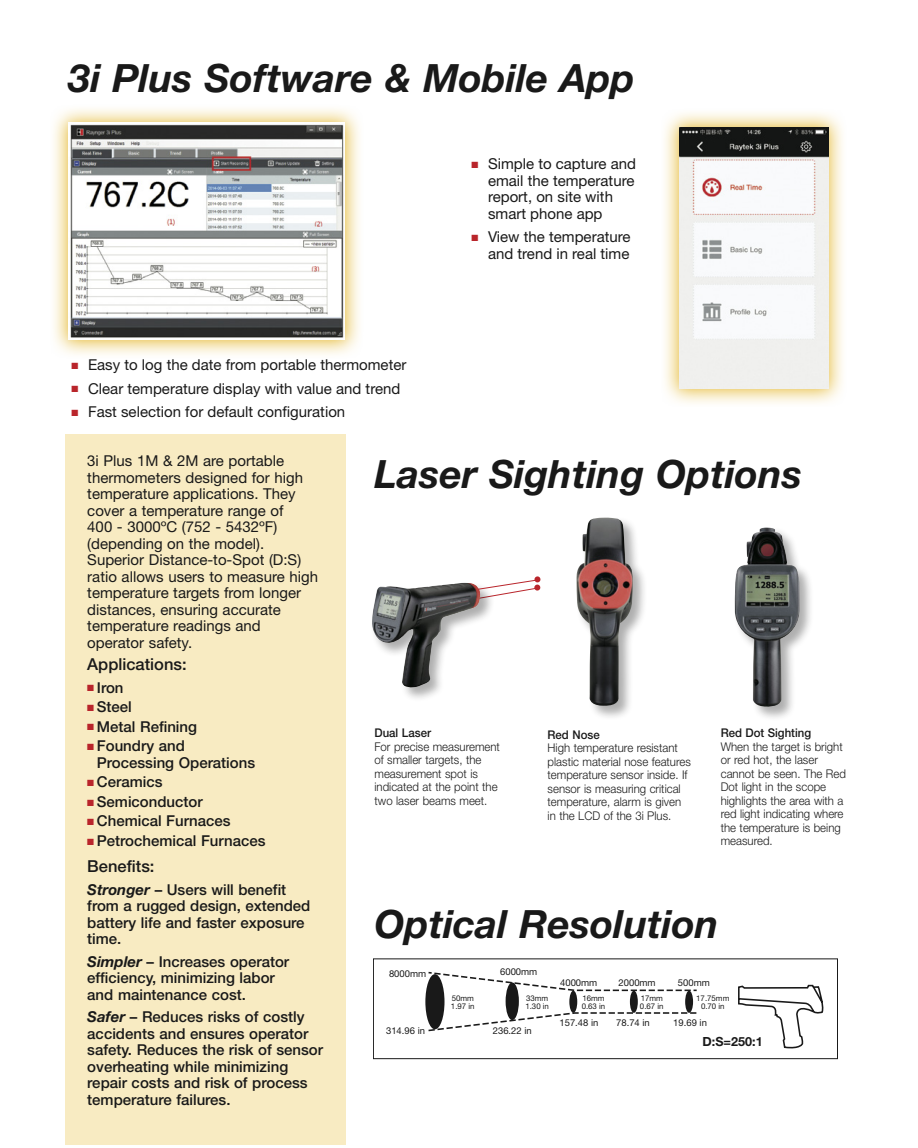
<style>
.page{position:relative;width:918px;height:1148px;background:#fff}
.page>*{position:absolute;margin:0;border:0;box-sizing:border-box;transform-origin:0 0}
.t1{font:italic 700 39px "Helvetica Neue";color:#191919}
.t2{font:500 16.5px "Helvetica Neue";color:#191919}
.t3{font:15px/16.5px "Helvetica Neue";color:#191919}
.t4{font:500 15px/16.5px "Helvetica Neue";color:#191919}
.t5{font:700 12.6px "Helvetica Neue";color:#191919}
.t6{font:300 12px/13.5px "Helvetica Neue";color:#191919;scale:.95 1}
.t7{font:500 12px "Helvetica Neue";color:#191919;scale:.95 1}
.t8{font:9.45px "Helvetica Neue";color:#191919}
.t9{font:7.8px/7.8px "Helvetica Neue";color:#191919}
.s1{color:#b9252b}
.s2{font-weight:700;font-style:italic}
</style>
<div class="page">
<div style="left:66px;top:434px;width:280px;height:714px;background:#f8ebc2"></div>
<svg style="left:54px;top:109px;width:306px;height:246px"></svg>
<img style="left:69px;top:123px;width:276px;height:217px">
<svg style="left:665px;top:113px;width:178px;height:291px;background:#f7ecca"></svg>
<img style="left:680px;top:127px;width:148px;height:261px">
<svg style="left:534px;top:584px;width:7px;height:7px"></svg>
<div style="left:534px;top:576px;width:7px;height:6px;background:#b9252b;border-radius:3px"></div>
<div style="left:371px;top:581px;width:124px;height:121px;background:#191919;opacity:.35"></div>
<img style="left:371px;top:583px;width:110px;height:106px">
<svg style="left:478px;top:579px;width:60px;height:20px"></svg>
<div style="left:733px;top:526px;width:81px;height:195px;background:#191919;opacity:.35"></div>
<img style="left:735px;top:527px;width:65px;height:180px">
<div style="left:575px;top:516px;width:73px;height:204px;background:#191919;opacity:.35"></div>
<img style="left:576px;top:517px;width:59px;height:189px">
<div style="left:373px;top:958px;width:465px;height:101px;border:1px solid #191919"></div>
<div style="left:425px;top:974px;width:20px;height:55px;background:#191919;border-radius:50%"></div>
<div style="left:506px;top:982px;width:13px;height:38px;background:#191919;border-radius:50%"></div>
<div style="left:569px;top:990px;width:8px;height:22px;background:#191919;border-radius:50%"></div>
<div style="left:630px;top:990px;width:8px;height:22px;background:#191919;border-radius:50%"></div>
<div style="left:685px;top:990px;width:8px;height:22px;background:#191919;border-radius:50%"></div>
<svg style="left:429px;top:971px;width:268px;height:20px"></svg>
<svg style="left:427px;top:1011px;width:270px;height:21px"></svg>
<svg style="left:738px;top:984px;width:86px;height:65px"></svg>
<hr style="left:1px;top:1145px;width:917px;height:3px;background:#fff">
<h1 class="t1" style="left:69px;top:54px;width:567px">3i Plus Software &amp; Mobile App</h1>
<p class="t3" style="left:72px;top:356px;width:336px"><span class="s1">■</span> Easy to log the date from portable thermometer</p>
<p class="t3" style="left:72px;top:380px;width:330px"><span class="s1">■</span> Clear temperature display with value and trend</p>
<p class="t3" style="left:72px;top:403px;width:275px"><span class="s1">■</span> Fast selection for default configuration</p>
<p class="t3" style="left:488px;top:155px;width:150px;text-indent:-16px"><span class="s1">■</span> Simple to capture and email the temperature report, on site with smart phone app</p>
<p class="t3" style="left:472px;top:228px;width:161px;text-align:right"><span class="s1">■</span> View the temperature and trend in real time</p>
<p class="t3" style="left:87px;top:452px;width:232px">3i Plus 1M &amp; 2M are portable thermometers designed for high temperature applications. They cover a temperature range of<br>400 - 3000ºC (752 - 5432ºF) (depending on the model).<br>Superior Distance-to-Spot (D:S) ratio allows users to measure high temperature targets from longer distances, ensuring accurate temperature readings and operator safety.</p>
<p class="t2" style="left:87px;top:654px;width:101px">Applications:</p>
<p class="t4" style="left:87px;top:679px;width:38px"><span class="s1">■</span> Iron</p>
<p class="t4" style="left:87px;top:698px;width:46px"><span class="s1">■</span> Steel</p>
<p class="t4" style="left:87px;top:718px;width:111px"><span class="s1">■</span> Metal Refining</p>
<p class="t4" style="left:97px;top:737px;width:160px;text-indent:-10px"><span class="s1">■</span> Foundry and<br>Processing Operations</p>
<p class="t4" style="left:87px;top:773px;width:77px"><span class="s1">■</span> Ceramics</p>
<p class="t4" style="left:87px;top:793px;width:117px"><span class="s1">■</span> Semiconductor</p>
<p class="t4" style="left:87px;top:812px;width:145px"><span class="s1">■</span> Chemical Furnaces</p>
<p class="t4" style="left:87px;top:832px;width:180px"><span class="s1">■</span> Petrochemical Furnaces</p>
<p class="t2" style="left:87px;top:856px;width:69px">Benefits:</p>
<p class="t4" style="left:87px;top:880px;width:225px"><span class="s2">Stronger</span> – Users will benefit from a rugged design, extended battery life and faster exposure time.</p>
<p class="t4" style="left:87px;top:952px;width:203px"><span class="s2">Simpler</span> – Increases operator efficiency, minimizing labor and maintenance cost.</p>
<p class="t4" style="left:87px;top:1008px;width:237px"><span class="s2">Safer</span> – Reduces risks of costly accidents and ensures operator safety. Reduces the risk of sensor overheating while minimizing repair costs and risk of process temperature failures.</p>
<h1 class="t1" style="left:375px;top:449px;width:429px">Laser Sighting Options</h1>
<p class="t7" style="left:375px;top:726px;width:61px">Dual Laser</p>
<p class="t6" style="left:375px;top:739px;width:134px">For precise measurement of smaller targets, the measurement spot is indicated at the point the two laser beams meet.</p>
<p class="t7" style="left:548px;top:727px;width:56px">Red Nose</p>
<p class="t6" style="left:548px;top:741px;width:152px">High temperature resistant plastic material nose features temperature sensor inside. If sensor is measuring critical temperature, alarm is given in the LCD of the 3i Plus.</p>
<p class="t7" style="left:721px;top:726px;width:97px">Red Dot Sighting</p>
<p class="t6" style="left:721px;top:739px;width:133px">When the target is bright or red hot, the laser cannot be seen. The Red<br>Dot light in the scope highlights the area with a red light indicating where the temperature is being measured.</p>
<h1 class="t1" style="left:375px;top:899px;width:346px">Optical Resolution</h1>
<p class="t8" style="left:389px;top:967px;width:39px">8000mm</p>
<p class="t8" style="left:500px;top:966px;width:39px">6000mm</p>
<p class="t8" style="left:560px;top:976px;width:39px">4000mm</p>
<p class="t8" style="left:619px;top:976px;width:39px">2000mm</p>
<p class="t8" style="left:678px;top:976px;width:33px">500mm</p>
<p class="t9" style="left:451px;top:994px;width:25px">50mm<br>1.97 in</p>
<p class="t9" style="left:525px;top:994px;width:25px">33mm<br>1.30 in</p>
<p class="t9" style="left:582px;top:994px;width:25px">16mm<br>0.63 in</p>
<p class="t9" style="left:640px;top:994px;width:25px">17mm<br>0.67 in</p>
<p class="t9" style="left:696px;top:994px;width:35px;text-align:center">17.75mm<br>0.70 in</p>
<p class="t8" style="left:386px;top:1024px;width:40px">314.96 in</p>
<p class="t8" style="left:493px;top:1024px;width:40px">236.22 in</p>
<p class="t8" style="left:560px;top:1016px;width:40px">157.48 in</p>
<p class="t8" style="left:616px;top:1016px;width:35px">78.74 in</p>
<p class="t8" style="left:673px;top:1016px;width:35px">19.69 in</p>
<p class="t5" style="left:703px;top:1033px;width:62px">D:S=250:1</p>
</div>
